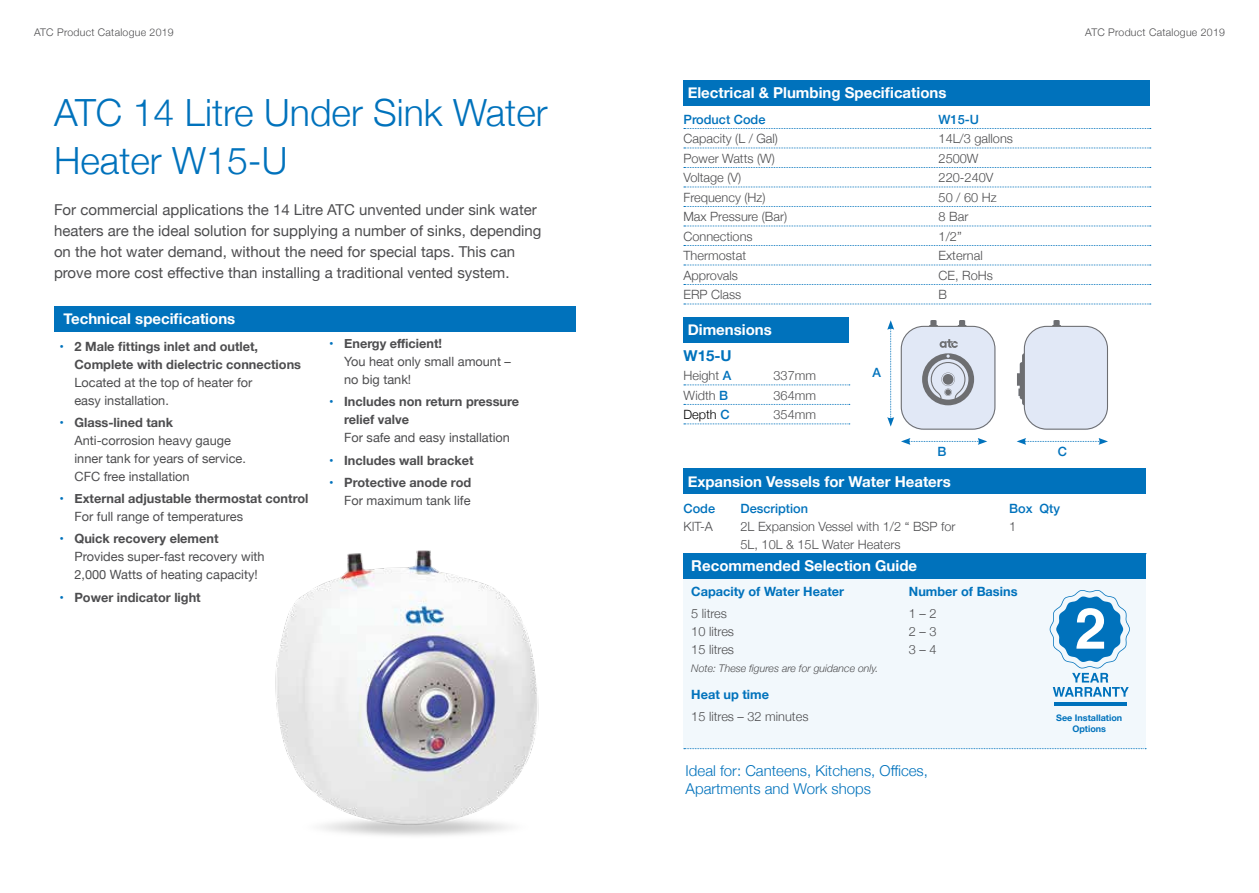
<style>
.page{position:relative;width:1259px;height:893px;background:#fff}
.page>*{position:absolute;margin:0;border:0;box-sizing:border-box;transform-origin:0 0}
.t1{font:300 37.5px/48px "Helvetica Neue";color:#0072bc}
.t2{font:15px/21px "Helvetica Neue";color:#4d4d4f}
.t3{font:700 15px "Helvetica Neue";color:#fff}
.t4{font:300 15px/18px "Helvetica Neue";color:#0072bc}
.t5{font:700 15px "Helvetica Neue";color:#0072bc}
.t6{font:300 12.75px "Helvetica Neue";color:#4d4d4f}
.t7{font:12.75px/18px "Helvetica Neue";color:#4d4d4f}
.t8{font:700 12.75px/18px "Helvetica Neue";color:#4d4d4f}
.t9{font:700 12.75px "Helvetica Neue";color:#0072bc}
.t10{font:500 12.75px "Helvetica Neue";color:#0072bc}
.t11{font:300 12.75px "Helvetica Neue";color:#000}
.t12{font:300 10.5px "Helvetica Neue";letter-spacing:.025em;color:#4d4d4f}
.t13{font:italic 300 10.5px "Helvetica Neue";color:#4d4d4f}
.t14{font:700 9px/10.8px "Helvetica Neue";color:#0072bc;text-align:center}
.s1{font-weight:400;color:#0072bc}
.s2{color:#0072bc}
.s3{font-weight:700}
.s4{font-weight:400}
.s5{font-weight:500;color:#0072bc}
</style>
<div class="page">
<div style="left:683px;top:553px;width:463px;height:196px;background:#f2f8fc"></div>
<div style="left:683px;top:469px;width:463px;height:25px;background:#0072bc"></div>
<div style="left:683px;top:553px;width:463px;height:26px;background:#0072bc"></div>
<div style="left:683px;top:317px;width:165px;height:26px;background:#0072bc"></div>
<svg style="left:684px;top:748px;width:462px;height:1px"></svg>
<svg style="left:1016px;top:438px;width:92px;height:7px"></svg>
<svg style="left:901px;top:438px;width:86px;height:7px"></svg>
<svg style="left:887px;top:320px;width:7px;height:107px"></svg>
<svg style="left:1049px;top:590px;width:81px;height:107px"></svg>
<hr style="left:1053px;top:702px;width:73px;height:3px;background:#0072bc">
<svg style="left:684px;top:385px;width:166px;height:1px"></svg>
<svg style="left:684px;top:404px;width:166px;height:1px"></svg>
<svg style="left:684px;top:424px;width:166px;height:1px"></svg>
<div style="left:683px;top:80px;width:467px;height:25px;background:#0072bc"></div>
<svg style="left:684px;top:128px;width:466px;height:1px"></svg>
<svg style="left:684px;top:148px;width:466px;height:1px"></svg>
<svg style="left:684px;top:167px;width:466px;height:1px"></svg>
<svg style="left:684px;top:187px;width:466px;height:1px"></svg>
<svg style="left:684px;top:206px;width:466px;height:1px"></svg>
<svg style="left:684px;top:226px;width:466px;height:1px"></svg>
<svg style="left:684px;top:245px;width:466px;height:1px"></svg>
<svg style="left:684px;top:265px;width:466px;height:1px"></svg>
<svg style="left:684px;top:284px;width:466px;height:1px"></svg>
<svg style="left:684px;top:304px;width:466px;height:1px"></svg>
<div style="left:54px;top:306px;width:521px;height:26px;background:#0072bc"></div>
<img style="left:275px;top:550px;width:264px;height:286px">
<svg style="left:900px;top:320px;width:95px;height:110px;background:#d2d7e2"></svg>
<svg style="left:1017px;top:320px;width:91px;height:110px;background:#dee3ef"></svg>
<p class="t12" style="left:34px;top:23px;width:141px">ATC Product Catalogue 2019</p>
<p class="t12" style="left:1085px;top:23px;width:141px">ATC Product Catalogue 2019</p>
<h1 class="t1" style="left:54px;top:85px;width:495px">ATC 14 Litre Under Sink Water<br>Heater W15-U</h1>
<p class="t2" style="left:54px;top:200px;width:489px">For commercial applications the 14 Litre ATC unvented under sink water heaters are the ideal solution for supplying a number of sinks, depending on the hot water demand, without the need for special taps. This can prove more cost effective than installing a traditional vented system.</p>
<p class="t3" style="left:64px;top:307px;width:173px">Technical specifications</p>
<p class="t8" style="left:74px;top:337px;width:228px;text-indent:-15px"><span class="s1">•</span> 2 Male fittings inlet and outlet,<br>Complete with dielectric connections</p>
<p class="t7" style="left:74px;top:374px;width:179px">Located at the top of heater for easy installation.</p>
<p class="t7" style="left:74px;top:414px;width:173px;text-indent:-15px"><span class="s2">•</span> <span class="s3">Glass-lined tank<br></span>Anti-corrosion heavy gauge inner tank for years of service.<br>CFC free installation</p>
<p class="t8" style="left:74px;top:490px;width:235px;text-indent:-15px"><span class="s1">•</span> External adjustable thermostat control<br><span class="s4">For full range of temperatures</span></p>
<p class="t7" style="left:74px;top:531px;width:192px;text-indent:-15px"><span class="s2">•</span> <span class="s3">Quick recovery element<br></span>Provides super-fast recovery with<br>2,000 Watts of heating capacity!</p>
<p class="t8" style="left:59px;top:588px;width:143px"><span class="s1">•</span> Power indicator light</p>
<p class="t7" style="left:344px;top:335px;width:168px;text-indent:-15px"><span class="s2">•</span> <span class="s3">Energy efficient!<br></span>You heat only small amount – no big tank!</p>
<p class="t8" style="left:344px;top:393px;width:176px;text-indent:-15px"><span class="s1">•</span> Includes non return pressure relief valve</p>
<p class="t7" style="left:344px;top:430px;width:167px">For safe and easy installation</p>
<p class="t8" style="left:329px;top:451px;width:146px"><span class="s1">•</span> Includes wall bracket</p>
<p class="t8" style="left:329px;top:474px;width:144px;text-align:right"><span class="s1">•</span> Protective anode rod<br><span class="s4">For maximum tank life</span></p>
<p class="t3" style="left:687px;top:81px;width:260px">Electrical &amp; Plumbing Specifications</p>
<p class="t10" style="left:683px;top:109px;width:83px">Product Code</p>
<p class="t10" style="left:938px;top:109px;width:42px">W15-U</p>
<p class="t6" style="left:683px;top:129px;width:96px">Capacity (L / Gal)</p>
<p class="t6" style="left:938px;top:129px;width:76px">14L/3 gallons</p>
<p class="t6" style="left:683px;top:148px;width:93px">Power Watts (W)</p>
<p class="t6" style="left:938px;top:148px;width:41px">2500W</p>
<p class="t6" style="left:683px;top:167px;width:59px">Voltage (V)</p>
<p class="t6" style="left:938px;top:167px;width:56px">220-240V</p>
<p class="t6" style="left:683px;top:187px;width:83px">Frequency (Hz)</p>
<p class="t6" style="left:938px;top:187px;width:60px">50 / 60 Hz</p>
<p class="t6" style="left:683px;top:206px;width:105px">Max Pressure (Bar)</p>
<p class="t6" style="left:938px;top:206px;width:31px">8 Bar</p>
<p class="t6" style="left:683px;top:226px;width:71px">Connections</p>
<p class="t6" style="left:938px;top:226px;width:25px">1/2”</p>
<p class="t6" style="left:683px;top:245px;width:64px">Thermostat</p>
<p class="t6" style="left:938px;top:245px;width:46px">External</p>
<p class="t6" style="left:683px;top:265px;width:56px">Approvals</p>
<p class="t6" style="left:938px;top:265px;width:56px">CE, RoHs</p>
<p class="t6" style="left:683px;top:284px;width:59px">ERP Class</p>
<p class="t6" style="left:938px;top:284px;width:10px">B</p>
<p class="t3" style="left:687px;top:318px;width:86px">Dimensions</p>
<p class="t5" style="left:683px;top:344px;width:50px">W15-U</p>
<p class="t6" style="left:683px;top:365px;width:49px">Height <span class="s5">A</span></p>
<p class="t6" style="left:773px;top:365px;width:44px">337mm</p>
<p class="t6" style="left:683px;top:385px;width:46px">Width <span class="s5">B</span></p>
<p class="t6" style="left:773px;top:385px;width:44px">364mm</p>
<p class="t11" style="left:683px;top:404px;width:48px">Depth <span class="s5">C</span></p>
<p class="t6" style="left:773px;top:404px;width:44px">354mm</p>
<p class="t10" style="left:872px;top:362px;width:10px">A</p>
<p class="t10" style="left:937px;top:441px;width:10px">B</p>
<p class="t10" style="left:1057px;top:441px;width:11px">C</p>
<p class="t3" style="left:687px;top:469px;width:265px">Expansion Vessels for Water Heaters</p>
<p class="t10" style="left:683px;top:498px;width:33px">Code</p>
<p class="t10" style="left:740px;top:498px;width:69px">Description</p>
<p class="t10" style="left:1009px;top:498px;width:53px">Box Qty</p>
<p class="t6" style="left:683px;top:516px;width:31px">KIT-A</p>
<p class="t6" style="left:740px;top:516px;width:216px">2L Expansion Vessel with 1/2 “ BSP for</p>
<p class="t6" style="left:1009px;top:516px;width:9px">1</p>
<p class="t6" style="left:740px;top:534px;width:161px">5L, 10L &amp; 15L Water Heaters</p>
<p class="t3" style="left:691px;top:554px;width:227px">Recommended Selection Guide</p>
<p class="t9" style="left:691px;top:581px;width:154px">Capacity of Water Heater</p>
<p class="t9" style="left:909px;top:581px;width:110px">Number of Basins</p>
<p class="t6" style="left:691px;top:603px;width:37px">5 litres</p>
<p class="t6" style="left:909px;top:603px;width:29px">1 – 2</p>
<p class="t6" style="left:691px;top:621px;width:44px">10 litres</p>
<p class="t6" style="left:909px;top:621px;width:29px">2 – 3</p>
<p class="t6" style="left:691px;top:639px;width:44px">15 litres</p>
<p class="t6" style="left:909px;top:639px;width:29px">3 – 4</p>
<p class="t13" style="left:691px;top:660px;width:188px">Note: These figures are for guidance only.</p>
<p class="t9" style="left:691px;top:684px;width:79px">Heat up time</p>
<p class="t6" style="left:691px;top:706px;width:119px">15 litres – 32 minutes</p>
<p class="t14" style="left:1056px;top:713px;width:67px">See Installation<br>Options</p>
<p class="t4" style="left:685px;top:760px;width:244px">Ideal for: Canteens, Kitchens, Offices,<br>Apartments and Work shops</p>
</div>
